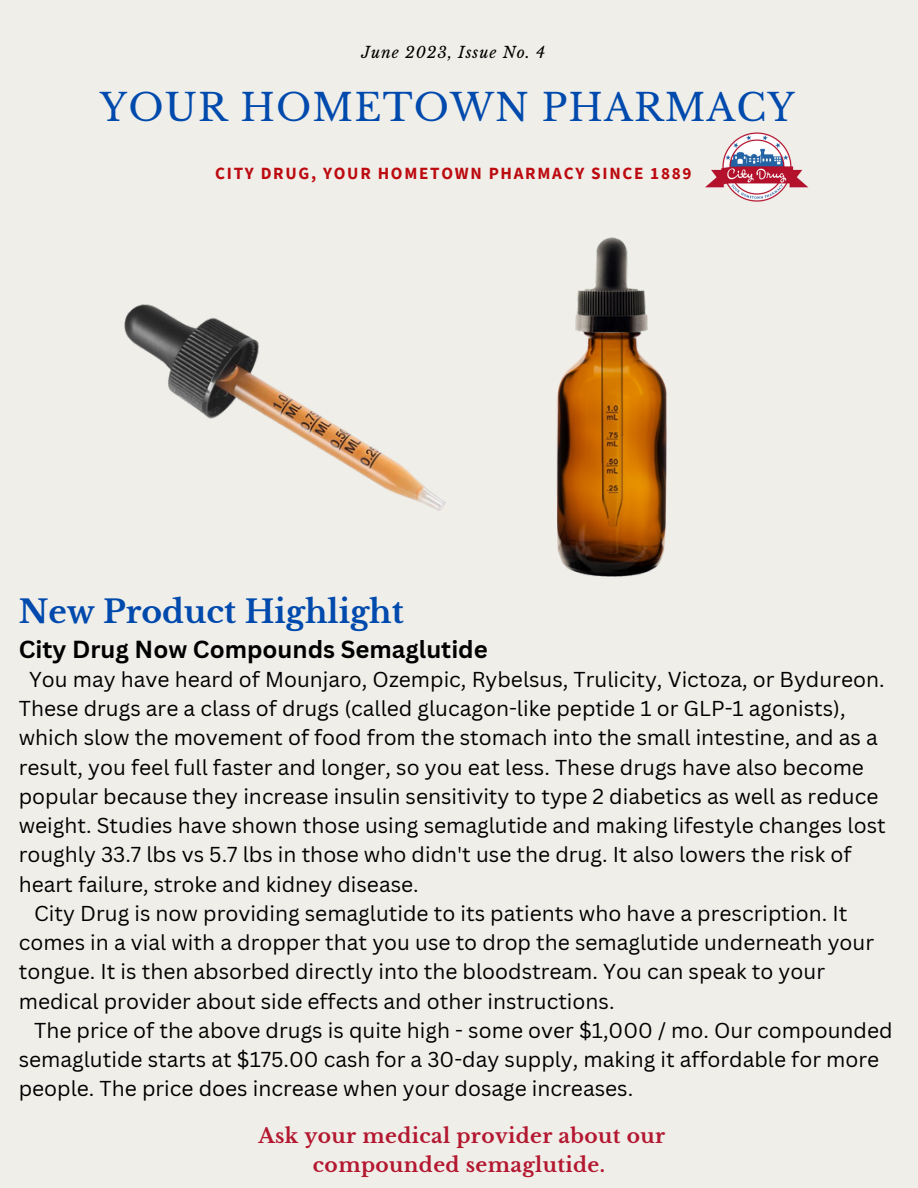
<style>
.page{position:relative;width:918px;height:1188px;background:#efeee9}
.page>*{position:absolute;margin:0;border:0;box-sizing:border-box;transform-origin:0 0}
.t1{font:37.35px "Libre Baskerville";letter-spacing:.03em;color:#004aad}
.t2{font:700 31.5px "Libre Baskerville";color:#004aad}
.t3{font:700 24px "Canva Sans";color:#000}
.t4{font:21px/29.2px "Canva Sans";color:#000}
.t5{font:700 20.1px/29.2px "Libre Baskerville";letter-spacing:.02em;color:#b41830;text-align:center}
.t6{font:700 17.1px "Source Sans Pro";letter-spacing:.1em;color:#bc0a0f}
.t7{font:italic 15.6px "Libre Baskerville";letter-spacing:.06em;color:#000}
</style>
<div class="page">
<img style="left:705px;top:132px;width:104px;height:70px">
<img style="left:124px;top:304px;width:322px;height:207px">
<img style="left:556px;top:237px;width:111px;height:340px">
<p class="t7" style="left:362px;top:43px;width:185px">June 2023, Issue No. 4</p>
<p class="t1" style="left:100px;top:85px;width:697px">YOUR HOMETOWN PHARMACY</p>
<p class="t6" style="left:215px;top:162px;width:478px">CITY DRUG, YOUR HOMETOWN PHARMACY SINCE 1889</p>
<p class="t2" style="left:19px;top:592px;width:387px">New Product Highlight</p>
<p class="t3" style="left:19px;top:632px;width:471px">City Drug Now Compounds Semaglutide</p>
<p class="t4" style="left:19px;top:664px;width:868px;text-indent:10px">You may have heard of Mounjaro, Ozempic, Rybelsus, Trulicity, Victoza, or Bydureon.<br>These drugs are a class of drugs (called glucagon-like peptide 1 or GLP-1 agonists), which slow the movement of food from the stomach into the small intestine, and as a result, you feel full faster and longer, so you eat less. These drugs have also become popular because they increase insulin sensitivity to type 2 diabetics as well as reduce weight. Studies have shown those using semaglutide and making lifestyle changes lost roughly 33.7 lbs vs 5.7 lbs in those who didn't use the drug. It also lowers the risk of heart failure, stroke and kidney disease.</p>
<p class="t4" style="left:19px;top:898px;width:857px;text-indent:15px">City Drug is now providing semaglutide to its patients who have a prescription. It comes in a vial with a dropper that you use to drop the semaglutide underneath your tongue. It is then absorbed directly into the bloodstream. You can speak to your medical provider about side effects and other instructions.</p>
<p class="t4" style="left:19px;top:1015px;width:875px;text-indent:15px">The price of the above drugs is quite high - some over $1,000 / mo. Our compounded semaglutide starts at $175.00 cash for a 30-day supply, making it affordable for more people. The price does increase when your dosage increases.</p>
<p class="t5" style="left:258px;top:1121px;width:408px">Ask your medical provider about our compounded semaglutide.</p>
</div>
